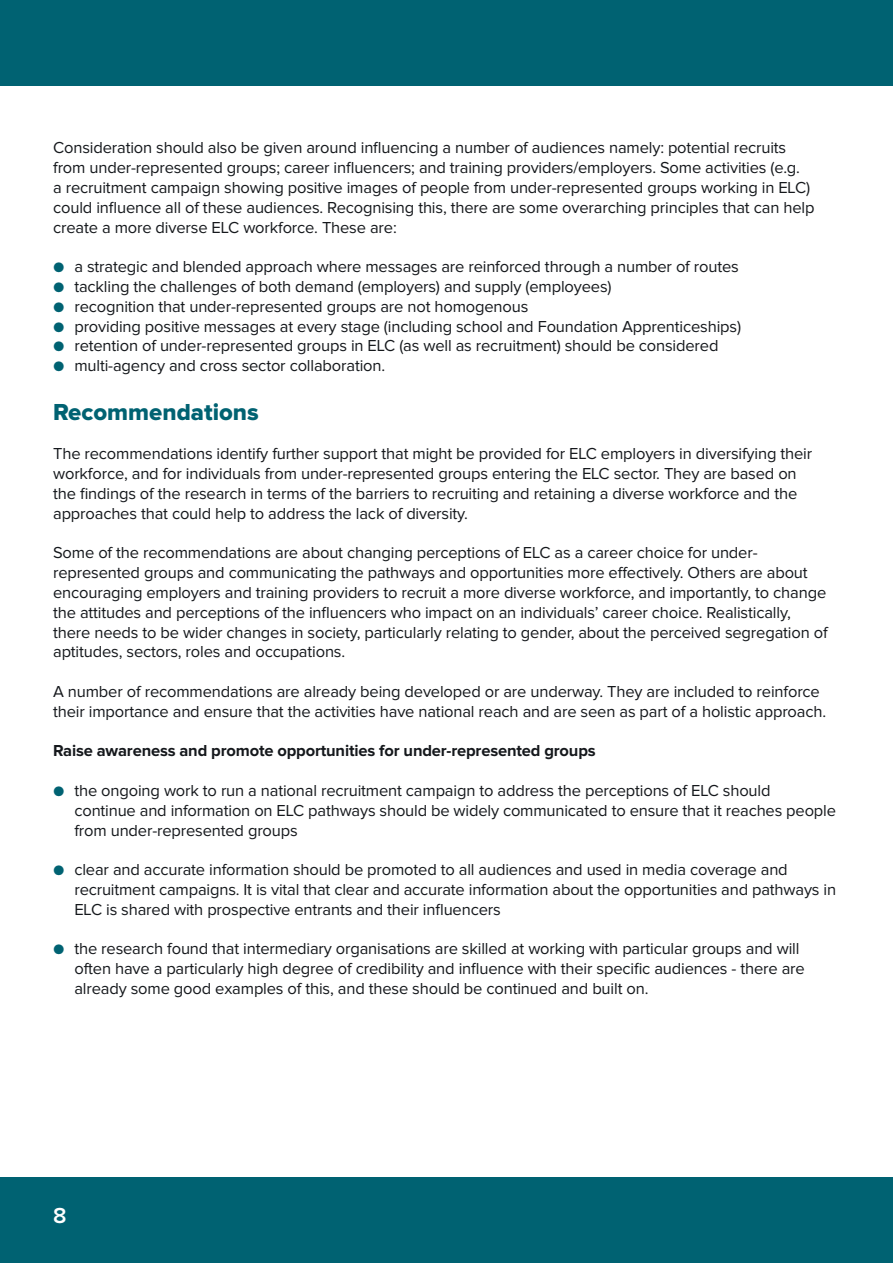
<style>
.page{position:relative;width:893px;height:1263px;background:#fff}
.page>*{position:absolute;margin:0;border:0;box-sizing:border-box;transform-origin:0 0}
.t1{font:24px "Proxima Nova Extrabld";color:#006272}
.t2{font:600 22.5px "Proxima Nova";color:#fff}
.t3{font:16.5px/19.8px "Proxima Nova";letter-spacing:-.01em;color:#15181c}
.t4{font:700 16.5px "Proxima Nova";letter-spacing:-.01em;color:#15181c}
.s1{color:#006272}
</style>
<div class="page">
<div style="left:0;top:1178px;width:893px;height:85px;background:#006272"></div>
<div style="left:0;top:0;width:893px;height:85px;background:#006272"></div>
<p class="t3" style="left:53px;top:139px;width:763px">Consideration should also be given around influencing a number of audiences namely: potential recruits from under-represented groups; career influencers; and training providers/employers. Some activities (e.g.<br>a recruitment campaign showing positive images of people from under-represented groups working in ELC) could influence all of these audiences. Recognising this, there are some overarching principles that can help create a more diverse ELC workforce. These are:</p>
<p class="t3" style="left:53px;top:257px;width:687px"><span class="s1">●</span> a strategic and blended approach where messages are reinforced through a number of routes</p>
<p class="t3" style="left:53px;top:277px;width:560px"><span class="s1">●</span> tackling the challenges of both demand (employers) and supply (employees)</p>
<p class="t3" style="left:53px;top:297px;width:477px"><span class="s1">●</span> recognition that under-represented groups are not homogenous</p>
<p class="t3" style="left:53px;top:317px;width:689px"><span class="s1">●</span> providing positive messages at every stage (including school and Foundation Apprenticeships)</p>
<p class="t3" style="left:53px;top:337px;width:667px"><span class="s1">●</span> retention of under-represented groups in ELC (as well as recruitment) should be considered</p>
<p class="t3" style="left:53px;top:356px;width:334px"><span class="s1">●</span> multi-agency and cross sector collaboration.</p>
<h1 class="t1" style="left:53px;top:401px;width:207px">Recommendations</h1>
<p class="t3" style="left:53px;top:445px;width:761px">The recommendations identify further support that might be provided for ELC employers in diversifying their workforce, and for individuals from under-represented groups entering the ELC sector. They are based on the findings of the research in terms of the barriers to recruiting and retaining a diverse workforce and the approaches that could help to address the lack of diversity.</p>
<p class="t3" style="left:53px;top:544px;width:776px">Some of the recommendations are about changing perceptions of ELC as a career choice for under&shy;represented groups and communicating the pathways and opportunities more effectively. Others are about encouraging employers and training providers to recruit a more diverse workforce, and importantly, to change the attitudes and perceptions of the influencers who impact on an individuals’ career choice. Realistically, there needs to be wider changes in society, particularly relating to gender, about the perceived segregation of aptitudes, sectors, roles and occupations.</p>
<p class="t3" style="left:53px;top:682px;width:775px">A number of recommendations are already being developed or are underway. They are included to reinforce their importance and ensure that the activities have national reach and are seen as part of a holistic approach.</p>
<p class="t4" style="left:53px;top:743px;width:544px">Raise awareness and promote opportunities for under-represented groups</p>
<p class="t3" style="left:74px;top:781px;width:763px;text-indent:-21px"><span class="s1">●</span> the ongoing work to run a national recruitment campaign to address the perceptions of ELC should continue and information on ELC pathways should be widely communicated to ensure that it reaches people from under-represented groups</p>
<p class="t3" style="left:74px;top:860px;width:763px;text-indent:-21px"><span class="s1">●</span> clear and accurate information should be promoted to all audiences and used in media coverage and recruitment campaigns. It is vital that clear and accurate information about the opportunities and pathways in<br>ELC is shared with prospective entrants and their influencers</p>
<p class="t3" style="left:74px;top:940px;width:732px;text-indent:-21px"><span class="s1">●</span> the research found that intermediary organisations are skilled at working with particular groups and will often have a particularly high degree of credibility and influence with their specific audiences - there are already some good examples of this, and these should be continued and built on.</p>
<h2 class="t2" style="left:53px;top:1205px;width:15px">8</h2>
</div>
